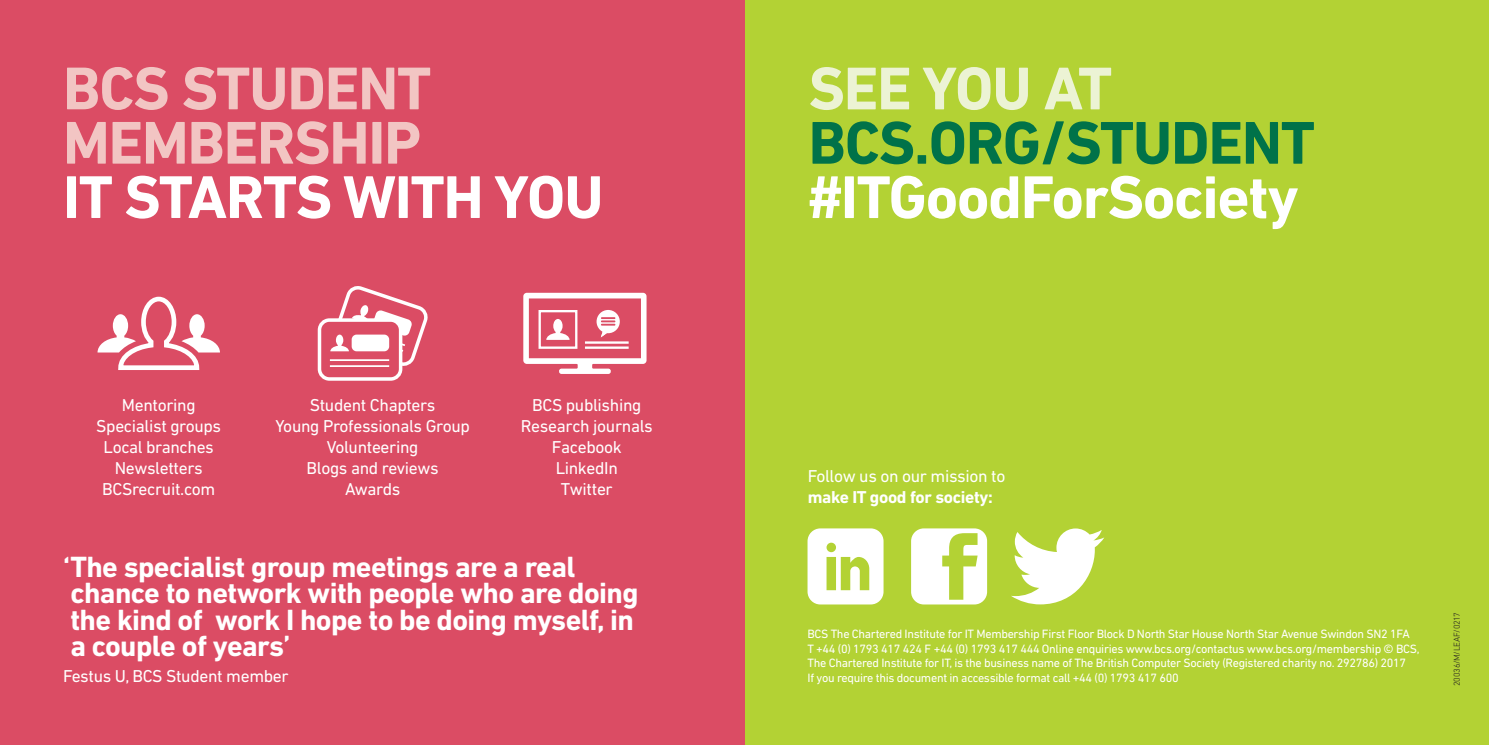
<style>
.page{position:relative;width:1489px;height:745px;background:#fff}
.page>*{position:absolute;margin:0;border:0;box-sizing:border-box;transform-origin:0 0}
.t1{font:700 61.25px "DIN Next LT Pro";letter-spacing:-.02em;color:#fff}
.t2{font:700 61.25px/54.2px "DIN Next LT Pro";letter-spacing:-.02em;color:#f2c5c3}
.t3{font:700 61.25px "DIN Next LT Pro";letter-spacing:-.02em;color:#007249}
.t4{font:700 61.25px "DIN Next LT Pro";letter-spacing:-.02em;color:#ecf3d4}
.t5{font:700 29.75px/26.2px "DIN Next LT Pro";letter-spacing:-.02em;color:#fff}
.t6{font:17.5px/21px "DIN Next LT Pro";letter-spacing:-.02em;color:#fff;text-align:center}
.t7{font:700 17.5px "DIN Next LT Pro";letter-spacing:-.02em;color:#fff}
.t8{font:12.25px/14.7px "DIN Next LT Pro";letter-spacing:-.025em;color:#fff}
.t9{font:300 8.75px "DIN Next LT Pro";letter-spacing:-.03em;color:#231f20}
</style>
<div class="page">
<div style="left:744px;top:0;width:744px;height:744px;background:#b3d234"></div>
<div style="left:0;top:0;width:744px;height:744px;background:#db4c64"></div>
<svg style="left:1011px;top:528px;width:93px;height:76px"></svg>
<svg style="left:911px;top:528px;width:76px;height:76px"></svg>
<svg style="left:807px;top:528px;width:76px;height:76px"></svg>
<svg style="left:97px;top:296px;width:123px;height:74px"></svg>
<svg style="left:523px;top:292px;width:123px;height:82px"></svg>
<div style="left:318px;top:318px;width:84px;height:62px;border:4px solid #fff;border-radius:10px"></div>
<svg style="left:330px;top:286px;width:98px;height:81px"></svg>
<h1 class="t2" style="left:63px;top:61px;width:369px">BCS STUDENT<br>MEMBERSHIP</h1>
<h1 class="t1" style="left:63px;top:161px;width:542px">IT STARTS WITH YOU</h1>
<h3 class="t6" style="left:96px;top:394px;width:126px">Mentoring<br>Specialist groups<br>Local branches<br>Newsletters<br>BCSrecruit.com</h3>
<h3 class="t6" style="left:521px;top:394px;width:133px">BCS publishing<br>Research journals<br>Facebook<br>LinkedIn<br>Twitter</h3>
<h3 class="t6" style="left:275px;top:394px;width:196px">Student Chapters<br>Young Professionals Group<br>Volunteering<br>Blogs and reviews<br>Awards</h3>
<h2 class="t5" style="left:63px;top:553px;width:577px">‘The specialist group meetings are a real chance to network with people who are doing the kind of work I hope to be doing myself, in a couple of years’</h2>
<h3 class="t6" style="left:63px;top:665px;width:227px">Festus U, BCS Student member</h3>
<h1 class="t4" style="left:808px;top:53px;width:305px">SEE YOU AT</h1>
<h1 class="t3" style="left:808px;top:107px;width:508px">BCS.ORG/STUDENT</h1>
<h1 class="t1" style="left:808px;top:161px;width:491px">#ITGoodForSociety</h1>
<h3 class="t6" style="left:807px;top:465px;width:199px">Follow us on our mission to</h3>
<h3 class="t7" style="left:807px;top:487px;width:186px">make IT good for society:</h3>
<p class="t8" style="left:807px;top:625px;width:613px">BCS The Chartered Institute for IT Membership First Floor Block D North Star House North Star Avenue Swindon SN2 1FA<br>T +44 (0) 1793 417 424 F +44 (0) 1793 417 444 Online enquiries www.bcs.org/contactus www.bcs.org/membership © BCS, The Chartered Institute for IT, is the business name of The British Computer Society (Registered charity no. 292786) 2017<br>If you require this document in accessible format call +44 (0) 1793 417 600</p>
<p class="t9" style="left:1451px;top:685px;width:75px;rotate:-90deg">20036/M/LEAF/0217</p>
</div>
